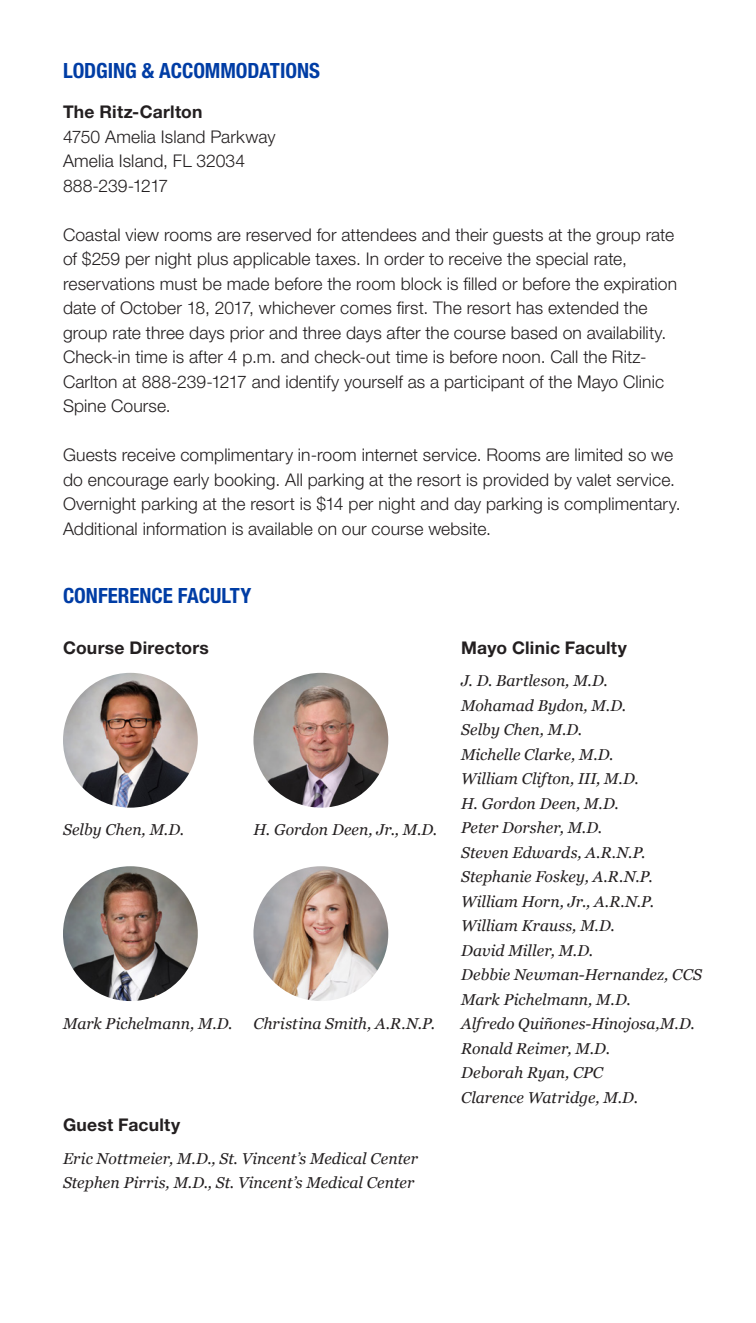
<style>
.page{position:relative;width:756px;height:1323px;background:#fff}
.page>*{position:absolute;margin:0;border:0;box-sizing:border-box;transform-origin:0 0}
.Paragraph_H1{font:700 condensed 21px "Helvetica Neue LT Std";color:#003da5}
.Body_10_14{font:300 17.5px/24.5px "Helvetica Neue LT Std";letter-spacing:.005em;color:#231f20}
.Body_10_14-2{font:700 17.5px "Helvetica Neue LT Std";letter-spacing:.015em;color:#231f20}
.Body_10_14-3{font:300 17.5px "Helvetica Neue LT Std";letter-spacing:-.015em;color:#231f20}
.Body_10_14-4{font:italic 15.75px "Georgia";letter-spacing:.005em;color:#231f20}
</style>
<div class="page">
<img style="left:63px;top:673px;width:135px;height:135px;border-radius:67px">
<img style="left:253px;top:673px;width:135px;height:135px;border-radius:67px">
<img style="left:63px;top:866px;width:135px;height:135px;border-radius:67px">
<img style="left:253px;top:866px;width:135px;height:135px;border-radius:67px">
<p class="Paragraph_H1" style="left:63px;top:58px;width:259px">LODGING &amp; ACCOMMODATIONS</p>
<p class="Body_10_14-2" style="left:63px;top:101px;width:141px">The Ritz-Carlton</p>
<p class="Body_10_14" style="left:63px;top:124px;width:214px">4750 Amelia Island Parkway</p>
<p class="Body_10_14" style="left:63px;top:148px;width:184px">Amelia Island, FL 32034</p>
<p class="Body_10_14-3" style="left:63px;top:175px;width:107px">888-239-1217</p>
<p class="Body_10_14" style="left:63px;top:222px;width:616px">Coastal view rooms are reserved for attendees and their guests at the group rate of $259 per night plus applicable taxes. In order to receive the special rate, reservations must be made before the room block is filled or before the expiration date of October 18, 2017, whichever comes first. The resort has extended the group rate three days prior and three days after the course based on availability.<br>Check-in time is after 4 p.m. and check-out time is before noon. Call the Ritz-Carlton at 888-239-1217 and identify yourself as a participant of the Mayo Clinic Spine Course.</p>
<p class="Body_10_14" style="left:63px;top:442px;width:619px">Guests receive complimentary in-room internet service. Rooms are limited so we do encourage early booking. All parking at the resort is provided by valet service.<br>Overnight parking at the resort is $14 per night and day parking is complimentary.</p>
<p class="Body_10_14" style="left:63px;top:516px;width:430px">Additional information is available on our course website.</p>
<p class="Paragraph_H1" style="left:63px;top:583px;width:190px">CONFERENCE FACULTY</p>
<p class="Body_10_14-2" style="left:63px;top:637px;width:148px">Course Directors</p>
<p class="Body_10_14-4" style="left:63px;top:818px;width:123px">Selby Chen, M.D.</p>
<p class="Body_10_14-4" style="left:253px;top:818px;width:185px">H. Gordon Deen, Jr., M.D.</p>
<p class="Body_10_14-4" style="left:63px;top:1012px;width:171px">Mark Pichelmann, M.D.</p>
<p class="Body_10_14-4" style="left:253px;top:1012px;width:183px">Christina Smith, A.R.N.P.</p>
<p class="Body_10_14-2" style="left:63px;top:1114px;width:119px">Guest Faculty</p>
<p class="Body_10_14-4" style="left:63px;top:1147px;width:357px">Eric Nottmeier, M.D., St. Vincent’s Medical Center</p>
<p class="Body_10_14-4" style="left:63px;top:1171px;width:353px">Stephen Pirris, M.D., St. Vincent’s Medical Center</p>
<p class="Body_10_14-2" style="left:461px;top:637px;width:167px">Mayo Clinic Faculty</p>
<p class="Body_10_14-4" style="left:461px;top:669px;width:148px">J. D. Bartleson, M.D.</p>
<p class="Body_10_14-4" style="left:461px;top:694px;width:166px">Mohamad Bydon, M.D.</p>
<p class="Body_10_14-4" style="left:461px;top:718px;width:123px">Selby Chen, M.D.</p>
<p class="Body_10_14-4" style="left:461px;top:743px;width:154px">Michelle Clarke, M.D.</p>
<p class="Body_10_14-4" style="left:461px;top:767px;width:179px">William Clifton, III, M.D.</p>
<p class="Body_10_14-4" style="left:461px;top:792px;width:159px">H. Gordon Deen, M.D.</p>
<p class="Body_10_14-4" style="left:461px;top:816px;width:142px">Peter Dorsher, M.D.</p>
<p class="Body_10_14-4" style="left:461px;top:841px;width:186px">Steven Edwards, A.R.N.P.</p>
<p class="Body_10_14-4" style="left:461px;top:865px;width:193px">Stephanie Foskey, A.R.N.P.</p>
<p class="Body_10_14-4" style="left:461px;top:890px;width:194px">William Horn, Jr., A.R.N.P.</p>
<p class="Body_10_14-4" style="left:461px;top:914px;width:155px">William Krauss, M.D.</p>
<p class="Body_10_14-4" style="left:461px;top:939px;width:133px">David Miller, M.D.</p>
<p class="Body_10_14-4" style="left:461px;top:963px;width:242px">Debbie Newman-Hernandez, CCS</p>
<p class="Body_10_14-4" style="left:461px;top:988px;width:171px">Mark Pichelmann, M.D.</p>
<p class="Body_10_14-4" style="left:461px;top:1012px;width:235px">Alfredo Quiñones-Hinojosa,M.D.</p>
<p class="Body_10_14-4" style="left:461px;top:1037px;width:150px">Ronald Reimer, M.D.</p>
<p class="Body_10_14-4" style="left:461px;top:1061px;width:143px">Deborah Ryan, CPC</p>
<p class="Body_10_14-4" style="left:461px;top:1086px;width:178px">Clarence Watridge, M.D.</p>
</div>
